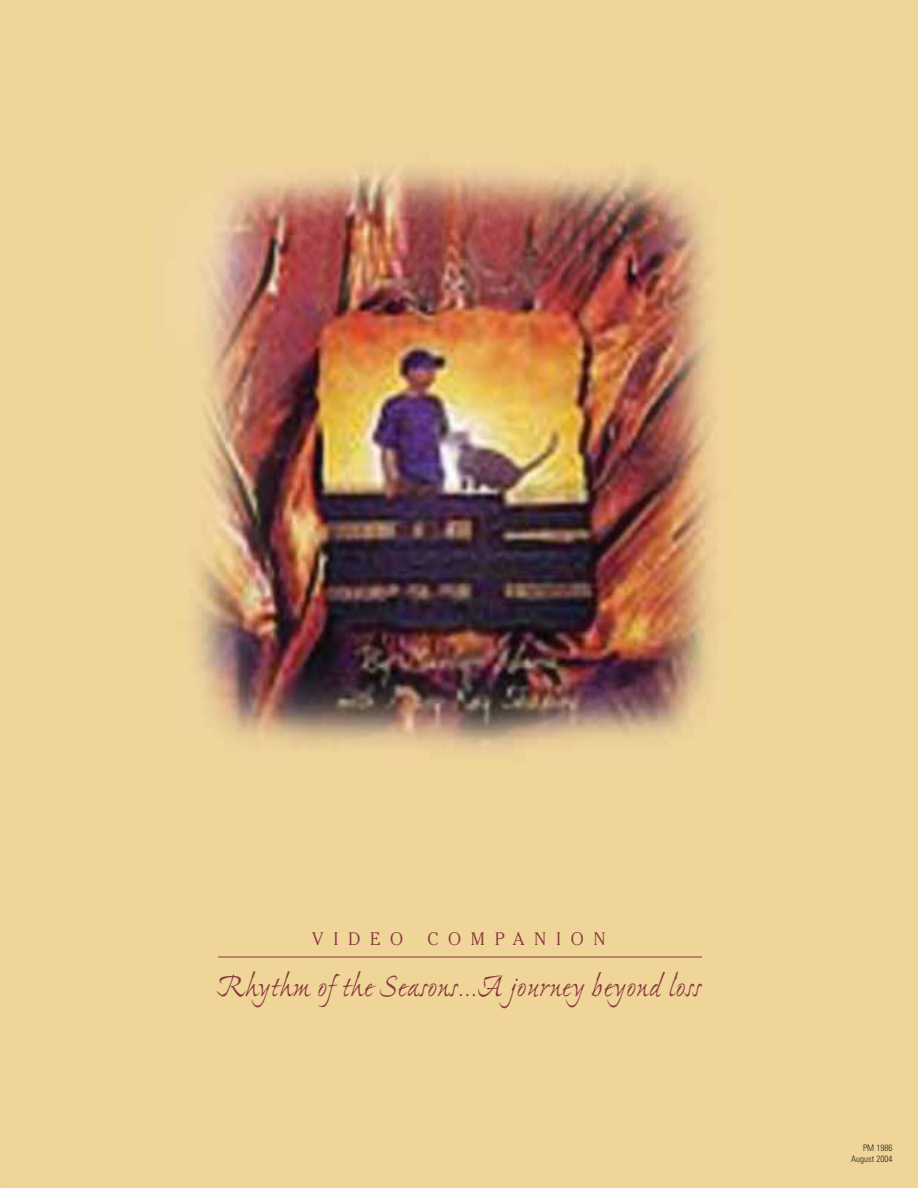
<style>
.page{position:relative;width:918px;height:1188px;background:#fff}
.page>*{position:absolute;margin:0;border:0;box-sizing:border-box;transform-origin:0 0}
.t1{font:33px "Ex Ponto";letter-spacing:-.01em;color:#8a363e}
.t2{font:300 18px "Cheltenham";letter-spacing:.54em;color:#8a363e}
.t3{font:300 condensed 9px/10.8px "Univers";color:#231f20;text-align:right}
</style>
<div class="page">
<img style="left:9px;top:0;width:909px;height:1188px">
<hr style="left:218px;top:957px;width:484px;height:1px;background:#8a363e">
<p class="t2" style="left:312px;top:932px;width:92px">VIDEO</p>
<p class="t2" style="left:427px;top:932px;width:180px">COMPANION</p>
<p class="t1" style="left:217px;top:972px;width:486px">Rhythm of the Seasons…A journey beyond loss</p>
<p class="t3" style="left:851px;top:1143px;width:43px">PM 1986<br>August 2004</p>
</div>
